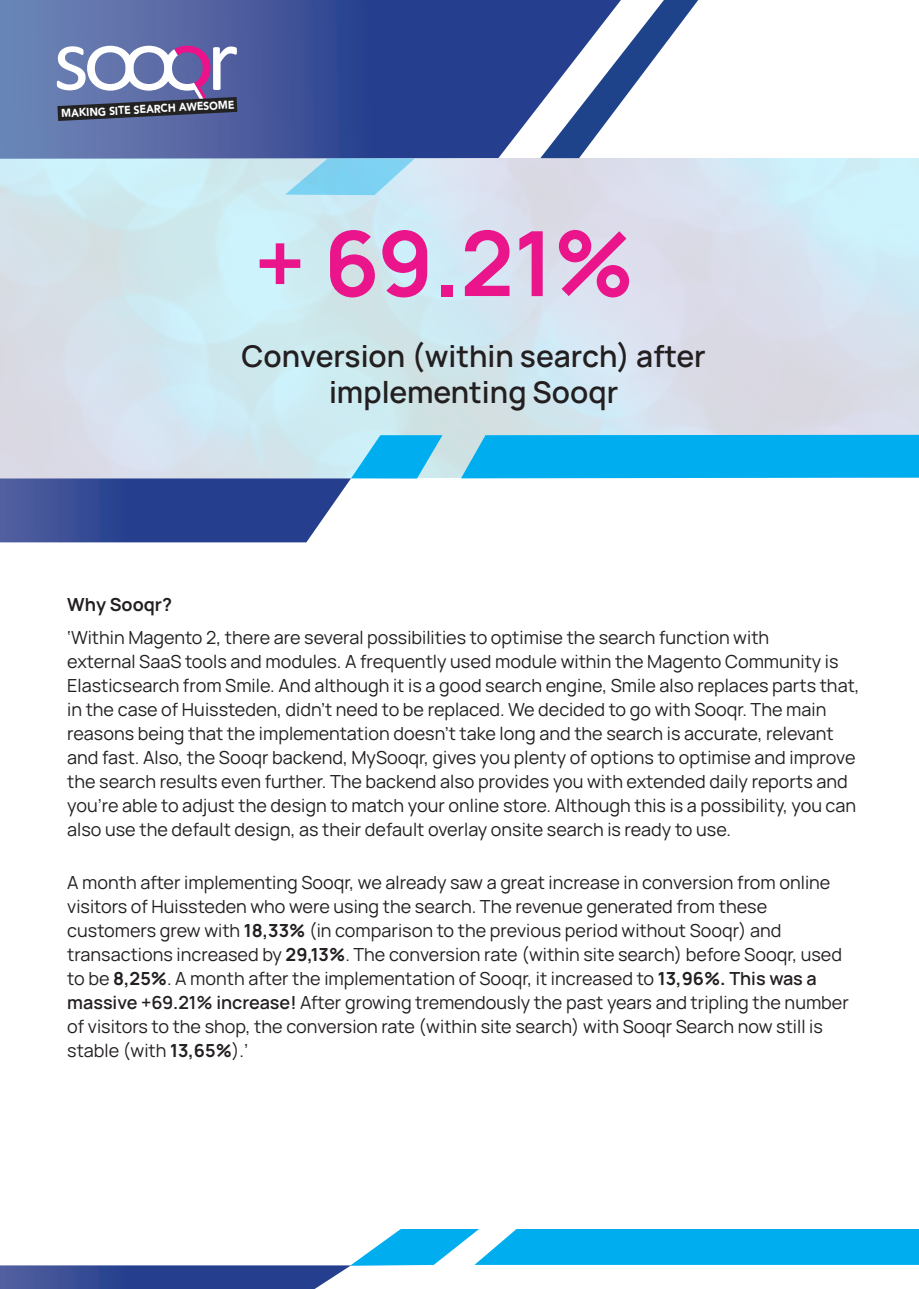
<style>
.page{position:relative;width:919px;height:1289px;background:#fff}
.page>*{position:absolute;margin:0;border:0;box-sizing:border-box;transform-origin:0 0}
.t1{font:700 90px "Manrope";color:#ea148b}
.t2{font:600 30px "Manrope";color:#231f20}
.t3{font:18px/24px "Manrope";color:#231f20}
.t4{font:700 18px "Manrope";color:#231f20}
.t5{font:900 11.4px "Avenir";color:#fff;scale:.91 1}
.s1{font-weight:700}
.s2{font-weight:600}
</style>
<div class="page">
<svg style="left:621px;top:0;width:77px;height:103px"></svg>
<svg style="left:0;top:0;width:621px;height:159px;background:#4c61a1"></svg>
<svg style="left:57px;top:46px;width:180px;height:75px"></svg>
<svg style="left:0;top:435px;width:442px;height:107px"></svg>
<div style="left:461px;top:435px;width:457px;height:43px;background:#00aeef"></div>
<svg style="left:285px;top:158px;width:130px;height:37px;background:#97d7f1"></svg>
<svg style="left:0;top:1229px;width:918px;height:59px"></svg>
<p class="t5" style="left:61px;top:104px;width:192px;rotate:-3deg">MAKING SITE SEARCH AWESOME</p>
<p class="t1" style="left:254px;top:206px;width:382px">+ 69.21%</p>
<p class="t2" style="left:241px;top:337px;width:466px">Conversion (within search) after</p>
<p class="t2" style="left:329px;top:373px;width:291px">implementing Sooqr</p>
<p class="t4" style="left:67px;top:593px;width:106px">Why Sooqr?</p>
<p class="t3" style="left:67px;top:625px;width:793px">‘Within Magento 2, there are several possibilities to optimise the search function with<br>external SaaS tools and modules. A frequently used module within the Magento Community is Elasticsearch from Smile. And although it is a good search engine, Smile also replaces parts that, in the case of Huissteden, didn’t need to be replaced. We decided to go with Sooqr. The main reasons being that the implementation doesn’t take long and the search is accurate, relevant and fast. Also, the Sooqr backend, MySooqr, gives you plenty of options to optimise and improve the search results even further. The backend also provides you with extended daily reports and you’re able to adjust the design to match your online store. Although this is a possibility, you can also use the default design, as their default overlay onsite search is ready to use.</p>
<p class="t3" style="left:67px;top:870px;width:764px">A month after implementing Sooqr, we already saw a great increase in conversion from online</p>
<p class="t3" style="left:67px;top:894px;width:783px">visitors of Huissteden who were using the search. The revenue generated from these customers grew with <span class="s1">18,33%</span> (in comparison to the previous period without Sooqr) and transactions increased by <span class="s1">29,13%</span>. The conversion rate (within site search) before Sooqr, used to be <span class="s1">8,25%</span>. A month after the implementation of Sooqr, it increased to <span class="s1">13,96%.</span> <span class="s2">This was a massive +69.21% increase!</span> After growing tremendously the past years and tripling the number of visitors to the shop, the conversion rate (within site search) with Sooqr Search now still is stable (with <span class="s1">13,65%</span>).’</p>
</div>
